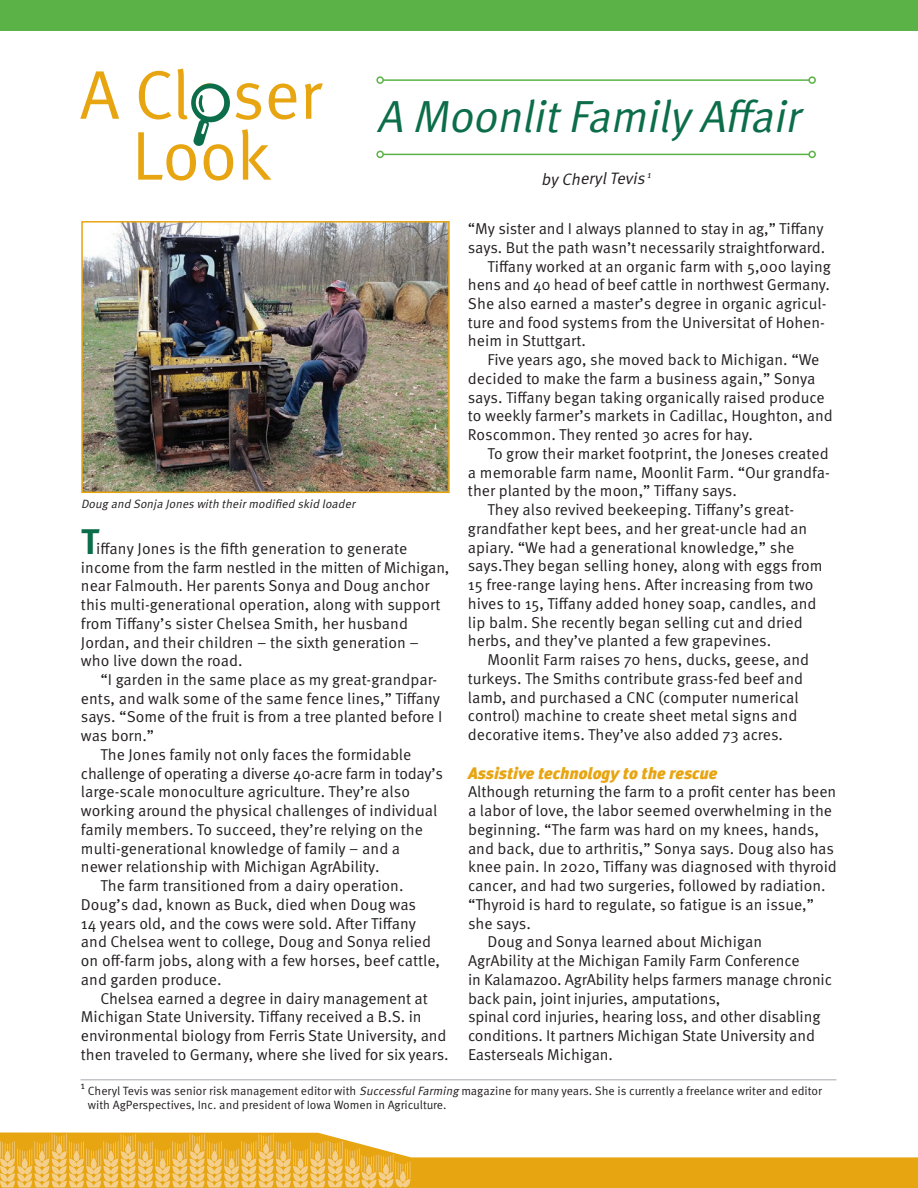
<style>
.page{position:relative;width:918px;height:1188px;background:#fff}
.page>*{position:absolute;margin:0;border:0;box-sizing:border-box;transform-origin:0 0}
.t1{font:69px/60.9px "Meta Pro Norm";letter-spacing:-.01em;color:#e7a512;text-align:center}
.t2{font:italic 45px "Meta Pro Norm";color:#0b6d4a}
.t3{font:700 36px "Meta Plus";color:#0b6d4a}
.t4{font:italic 900 16.5px "Meta Plus";color:#e7a512}
.t5{font:italic 16.5px "Meta Pro Norm";color:#231f20}
.t6{font:15.75px/18.8px "Meta Pro Norm";color:#231f20}
.t7{font:12px/13.5px "Meta Pro Norm";color:#231f20}
.t8{font:italic 12px "Meta Pro Norm";color:#231f20}
.t9{font:10.5px "Meta Pro Norm";color:#231f20}
.s1{font-style:italic}
</style>
<div class="page">
<div style="left:0;top:0;width:918px;height:31px;background:#5bb246"></div>
<svg style="left:191px;top:83px;width:39px;height:63px"></svg>
<svg style="left:0;top:1133px;width:918px;height:55px;fill:#e7a512"></svg>
<svg style="left:0;top:1134px;width:411px;height:54px;background:#edba50"></svg>
<hr style="left:383px;top:154px;width:426px;height:1px;background:#5bb246">
<div style="left:376px;top:151px;width:8px;height:7px;border:2px solid #5bb246;border-radius:50%"></div>
<div style="left:808px;top:151px;width:8px;height:7px;border:2px solid #5bb246;border-radius:50%"></div>
<hr style="left:80px;top:1079px;width:756px;height:1px;background:#a8a9ad">
<hr style="left:383px;top:79px;width:426px;height:2px;background:#5bb246">
<div style="left:376px;top:76px;width:8px;height:8px;border:2px solid #5bb246;border-radius:50%"></div>
<div style="left:808px;top:76px;width:8px;height:8px;border:2px solid #5bb246;border-radius:50%"></div>
<img style="left:84px;top:224px;width:363px;height:266px">
<div style="left:81px;top:221px;width:369px;height:272px;border:2px solid #e7a512"></div>
<h1 class="t1" style="left:80px;top:60px;width:244px">A Closer<br>Look</h1>
<h2 class="t2" style="left:377px;top:82px;width:436px">A MoonlitFamilyAffair</h2>
<p class="t5" style="left:541px;top:167px;width:112px;rotate:-1deg">by Cheryl Tevis <sup>1</sup></p>
<p class="t8" style="left:81px;top:495px;width:279px">Doug and Sonja Joneswith theirmodified skid loader</p>
<h3 class="t3" style="left:81px;top:521px;width:20px">T</h3>
<p class="t6" style="left:81px;top:538px;width:370px;text-indent:15px">iffany Jones is the fifth generation to generate income from the farm nestled in the mitten of Michigan, near Falmouth. Her parents Sonya and Doug anchor this multi-generational operation, along with support from Tiffany’s sister Chelsea Smith, her husband Jordan, and their children – the sixth generation – who live down the road.</p>
<p class="t6" style="left:100px;top:669px;width:338px">“I garden in the same place as my great-grandpar-</p>
<p class="t6" style="left:81px;top:688px;width:361px">ents, and walk some of the same fence lines,” Tiffany</p>
<p class="t6" style="left:81px;top:707px;width:363px">says. “Some of the fruit is from a tree planted before I</p>
<p class="t6" style="left:81px;top:725px;width:75px">was born.”</p>
<p class="t6" style="left:100px;top:744px;width:312px">The Jones family not only faces the formidable</p>
<p class="t6" style="left:81px;top:763px;width:364px">challenge of operating a diverse 40-acre farm in today’s</p>
<p class="t6" style="left:81px;top:782px;width:330px">large-scale monoculture agriculture. They’re also</p>
<p class="t6" style="left:81px;top:800px;width:358px">working around the physical challenges of individual</p>
<p class="t6" style="left:81px;top:819px;width:344px">family members. To succeed, they’re relying on the</p>
<p class="t6" style="left:81px;top:838px;width:321px">multi-generational knowledge of family – and a</p>
<p class="t6" style="left:81px;top:857px;width:300px">newer relationship with Michigan AgrAbility.</p>
<p class="t6" style="left:100px;top:875px;width:304px">The farm transitioned from a dairy operation.</p>
<p class="t6" style="left:81px;top:894px;width:337px">Doug’s dad, known as Buck, died when Doug was</p>
<p class="t6" style="left:81px;top:913px;width:336px">14 years old, and the cows were sold. After Tiffany</p>
<p class="t6" style="left:81px;top:932px;width:352px">and Chelsea went to college, Doug and Sonya relied</p>
<p class="t6" style="left:81px;top:950px;width:361px">on off-farm jobs, along with a few horses, beef cattle,</p>
<p class="t6" style="left:81px;top:969px;width:142px">and garden produce.</p>
<p class="t6" style="left:100px;top:988px;width:329px">Chelsea earned a degree in dairy management at</p>
<p class="t6" style="left:81px;top:1007px;width:342px">Michigan State University. Tiffany received a B.S. in</p>
<p class="t6" style="left:81px;top:1025px;width:367px">environmental biology from Ferris State University, and</p>
<p class="t6" style="left:81px;top:1044px;width:369px">then traveled to Germany, where she lived for six years.</p>
<p class="t6" style="left:468px;top:218px;width:357px">“My sister and I always planned to stay in ag,” Tiffany</p>
<p class="t6" style="left:468px;top:237px;width:359px">says. But the path wasn’t necessarily straightforward.</p>
<p class="t6" style="left:487px;top:256px;width:345px">Tiffany worked at an organic farm with 5,000 laying</p>
<p class="t6" style="left:468px;top:274px;width:364px">hens and 40 head of beef cattle in northwest Germany.</p>
<p class="t6" style="left:468px;top:293px;width:360px">She also earned a master’s degree in organic agricul-</p>
<p class="t6" style="left:468px;top:312px;width:359px">ture and food systems from the Universitat of Hohen-</p>
<p class="t6" style="left:468px;top:331px;width:120px">heim in Stuttgart.</p>
<p class="t6" style="left:487px;top:349px;width:333px">Five years ago, she moved back to Michigan. “We</p>
<p class="t6" style="left:468px;top:368px;width:349px">decided to make the farm a business again,” Sonya</p>
<p class="t6" style="left:468px;top:387px;width:358px">says. Tiffany began taking organically raised produce</p>
<p class="t6" style="left:468px;top:406px;width:366px">to weekly farmer’s markets in Cadillac, Houghton, and</p>
<p class="t6" style="left:468px;top:424px;width:287px">Roscommon. They rented 30 acres for hay.</p>
<p class="t6" style="left:487px;top:443px;width:343px">To grow their market footprint, the Joneses created</p>
<p class="t6" style="left:468px;top:462px;width:363px">a memorable farm name, Moonlit Farm. “Our grandfa-</p>
<p class="t6" style="left:468px;top:481px;width:270px">ther planted by the moon,” Tiffany says.</p>
<p class="t6" style="left:487px;top:499px;width:308px">They also revived beekeeping. Tiffany’s great-</p>
<p class="t6" style="left:468px;top:518px;width:341px">grandfather kept bees, and her great-uncle had an</p>
<p class="t6" style="left:468px;top:537px;width:328px">apiary. “We had a generational knowledge,” she</p>
<p class="t6" style="left:468px;top:556px;width:356px">says.They began selling honey, along with eggs from</p>
<p class="t6" style="left:468px;top:574px;width:347px">15 free-range laying hens. After increasing from two</p>
<p class="t6" style="left:468px;top:593px;width:350px">hives to 15, Tiffany added honey soap, candles, and</p>
<p class="t6" style="left:468px;top:612px;width:336px">lip balm. She recently began selling cut and dried</p>
<p class="t6" style="left:468px;top:631px;width:305px">herbs, and they’ve planted a few grapevines.</p>
<p class="t6" style="left:487px;top:649px;width:323px">Moonlit Farm raises 70 hens, ducks, geese, and</p>
<p class="t6" style="left:468px;top:668px;width:337px">turkeys. The Smiths contribute grass-fed beef and</p>
<p class="t6" style="left:468px;top:687px;width:332px">lamb, and purchased a CNC (computer numerical</p>
<p class="t6" style="left:468px;top:706px;width:331px">control) machine to create sheet metal signs and</p>
<p class="t6" style="left:468px;top:724px;width:317px">decorative items. They’ve also added 73 acres.</p>
<p class="t4" style="left:468px;top:763px;width:251px">Assistive technology to the rescue</p>
<p class="t6" style="left:468px;top:782px;width:370px">Although returning the farm to a profit center has been</p>
<p class="t6" style="left:468px;top:800px;width:366px">a labor of love, the labor seemed overwhelming in the</p>
<p class="t6" style="left:468px;top:819px;width:353px">beginning. “The farm was hard on my knees, hands,</p>
<p class="t6" style="left:468px;top:838px;width:367px">and back, due to arthritis,” Sonya says. Doug also has</p>
<p class="t6" style="left:468px;top:857px;width:370px">knee pain. In 2020, Tiffany was diagnosed with thyroid</p>
<p class="t6" style="left:468px;top:875px;width:359px">cancer, and had two surgeries, followed by radiation.</p>
<p class="t6" style="left:468px;top:894px;width:348px">“Thyroid is hard to regulate, so fatigue is an issue,”</p>
<p class="t6" style="left:468px;top:913px;width:64px">she says.</p>
<p class="t6" style="left:487px;top:932px;width:276px">Doug and Sonya learned about Michigan</p>
<p class="t6" style="left:468px;top:950px;width:333px">AgrAbility at the Michigan Family Farm Conference</p>
<p class="t6" style="left:468px;top:969px;width:366px">in Kalamazoo. AgrAbility helps farmers manage chronic</p>
<p class="t6" style="left:468px;top:988px;width:254px">back pain, joint injuries, amputations,</p>
<p class="t6" style="left:468px;top:1007px;width:354px">spinal cord injuries, hearing loss, and other disabling</p>
<p class="t6" style="left:468px;top:1025px;width:349px">conditions. It partners Michigan State University and</p>
<p class="t6" style="left:468px;top:1044px;width:146px">Easterseals Michigan.</p>
<p class="t9" style="left:80px;top:1078px;width:6px">1</p>
<p class="t7" style="left:88px;top:1083px;width:736px">Cheryl Tevis was senior risk management editor with <span class="s1">SuccessfulFarming</span> magazine for many years. She is currently a freelance writer and editor with AgPerspectives, Inc. and president of Iowa Women in Agriculture.</p>
</div>
